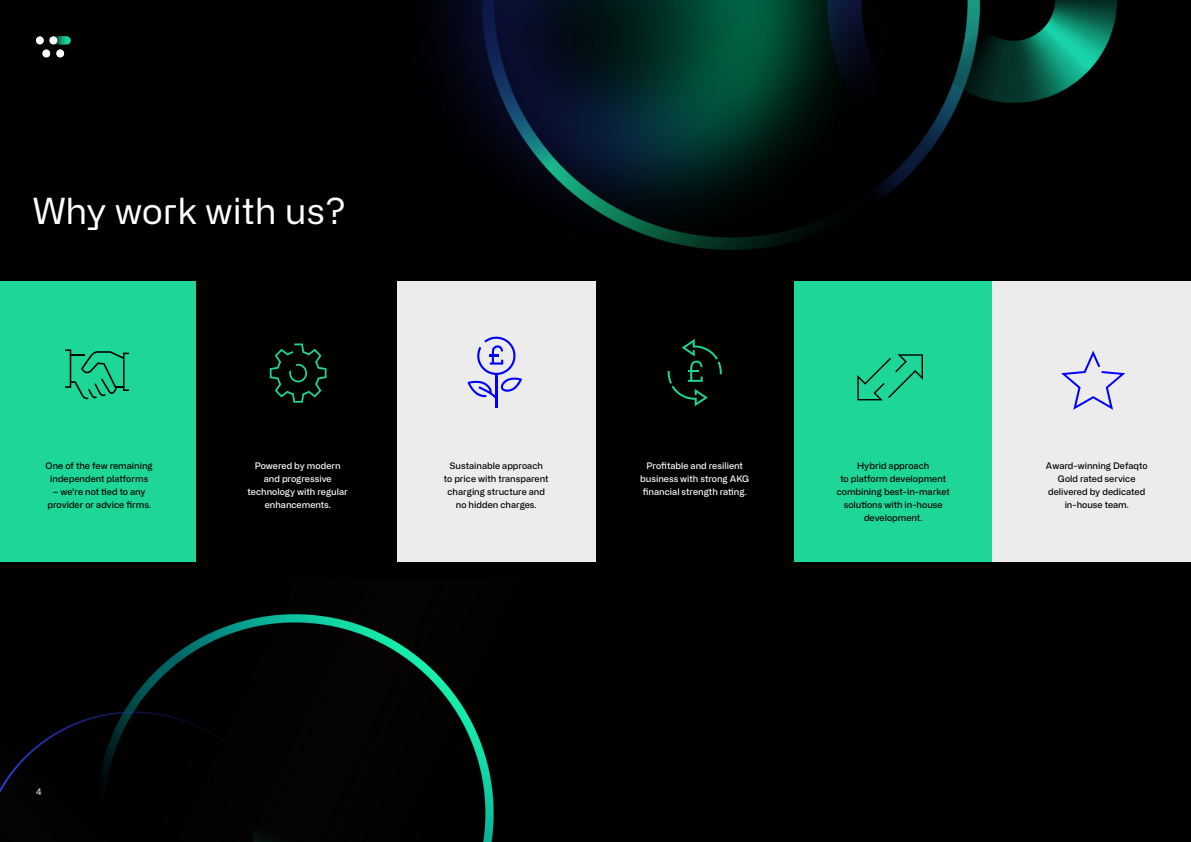
<style>
.page{position:relative;width:1191px;height:842px;background:#000}
.page>*{position:absolute;margin:0;border:0;box-sizing:border-box;transform-origin:0 0}
.t1{font:36px "Alliance No.2";color:#fff}
.t2{font:500 9px/13px "Alliance No.2";color:#000;text-align:center}
.t3{font:500 9px/13px "Alliance No.2";color:#fff;text-align:center}
.t4{font:9px "Alliance No.2";color:#fff}
</style>
<div class="page">
<img style="left:432px;top:0;width:685px;height:334px">
<img style="left:0;top:614px;width:494px;height:228px">
<div style="left:0;top:281px;width:196px;height:280px;background:#1dd698"></div>
<div style="left:794px;top:281px;width:198px;height:280px;background:#1dd698"></div>
<img style="left:36px;top:36px;width:35px;height:21px">
<svg style="left:270px;top:343px;width:56px;height:60px"></svg>
<svg style="left:857px;top:354px;width:66px;height:46px"></svg>
<svg style="left:667px;top:339px;width:55px;height:67px"></svg>
<svg style="left:65px;top:349px;width:64px;height:50px"></svg>
<div style="left:397px;top:281px;width:198px;height:280px;background:#ececec"></div>
<hr style="left:495px;top:373px;width:2px;height:35px;background:#00f">
<svg style="left:467px;top:336px;width:55px;height:63px"></svg>
<div style="left:992px;top:281px;width:199px;height:280px;background:#ececec"></div>
<svg style="left:1061px;top:351px;width:64px;height:59px"></svg>
<p class="t1" style="left:33px;top:189px;width:315px">Why work with us?</p>
<p class="t2" style="left:46px;top:460px;width:109px">One of the few remaining independent platforms</p>
<p class="t2" style="left:48px;top:486px;width:105px">– we’re not tied to any provider or advice firms.</p>
<p class="t2" style="left:444px;top:460px;width:106px">Sustainable approach<br>to price with transparent charging structure and no hidden charges.</p>
<p class="t2" style="left:1046px;top:460px;width:103px">Award-winning Defaqto<br>Gold rated service delivered by dedicated in-house team.</p>
<p class="t3" style="left:247px;top:460px;width:102px">Powered by modern and progressive technology with regular enhancements.</p>
<p class="t3" style="left:640px;top:460px;width:110px">Profitable and resilient business with strong AKG financial strength rating.</p>
<p class="t2" style="left:836px;top:460px;width:115px">Hybrid approach<br>to platform development combining best-in-market solutions with in-house development.</p>
<p class="t4" style="left:36px;top:786px;width:7px">4</p>
</div>
